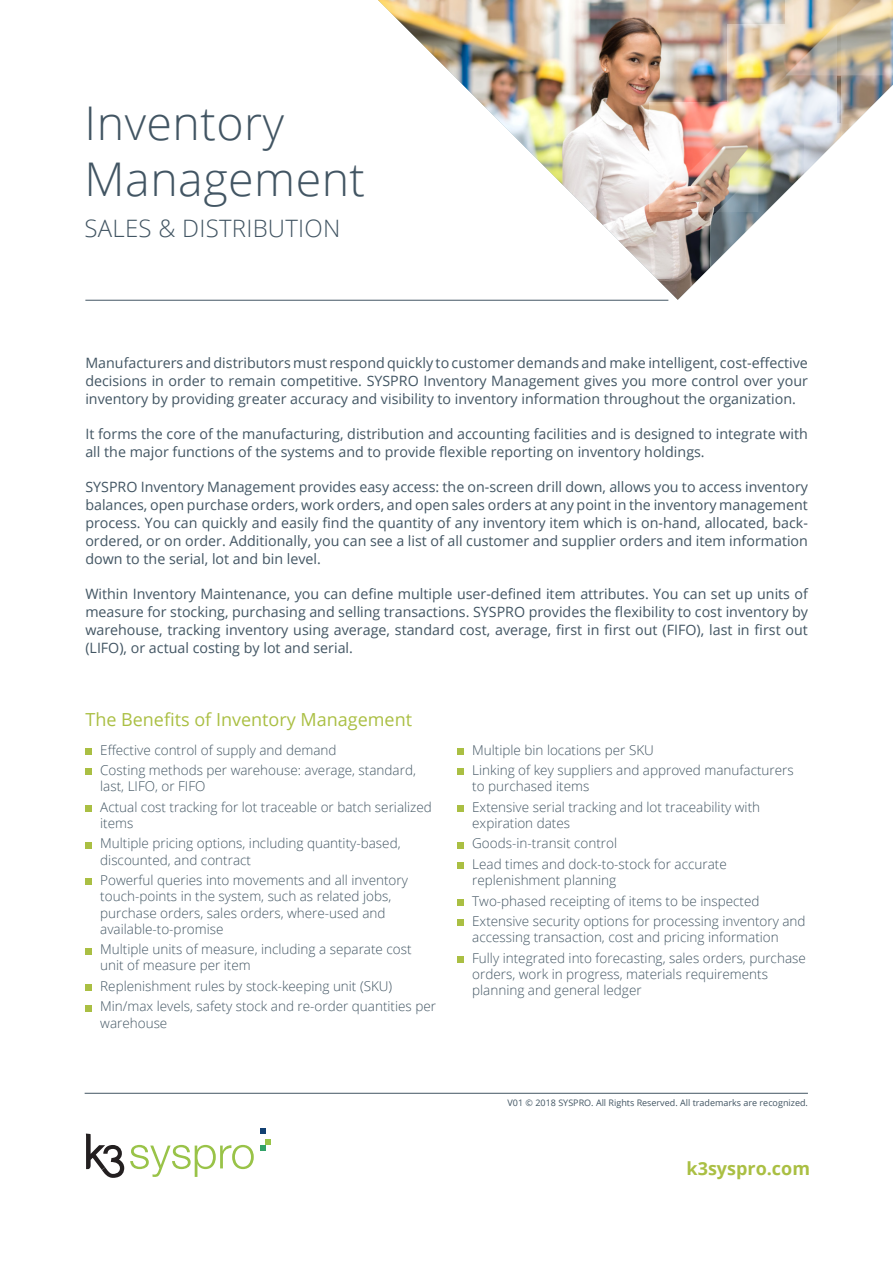
<style>
.page{position:relative;width:893px;height:1263px;background:#fff}
.page>*{position:absolute;margin:0;border:0;box-sizing:border-box;transform-origin:0 0}
.t1{font:300 46.5px/55.8px "Open Sans";letter-spacing:.01em;color:#425563}
.t2{font:300 24px "Open Sans";letter-spacing:.01em;color:#425563}
.t3{font:18px "Open Sans";color:#aabf43}
.t4{font:700 18px "Open Sans";color:#aabf43}
.t5{font:14.25px/18px "Open Sans";color:#425563;text-align:justify}
.t6{font:300 13.5px/16.2px "Open Sans";color:#425563}
.t7{font:9px "Open Sans";color:#425563}
</style>
<div class="page">
<img style="left:378px;top:0;width:271px;height:300px">
<img style="left:649px;top:0;width:244px;height:301px">
<hr style="left:85px;top:300px;width:583px;height:1px;background:#425563">
<hr style="left:85px;top:1093px;width:723px;height:1px;background:#425563">
<svg style="left:86px;top:1133px;width:38px;height:45px"></svg>
<svg style="left:130px;top:1145px;width:124px;height:32px"></svg>
<svg style="left:260px;top:1128px;width:5px;height:5px"></svg>
<svg style="left:260px;top:1139px;width:11px;height:11px"></svg>
<div style="left:85px;top:748px;width:7px;height:7px;background:#aabf43"></div>
<div style="left:85px;top:769px;width:7px;height:6px;background:#aabf43"></div>
<div style="left:85px;top:805px;width:7px;height:7px;background:#aabf43"></div>
<div style="left:85px;top:842px;width:7px;height:6px;background:#aabf43"></div>
<div style="left:85px;top:879px;width:7px;height:6px;background:#aabf43"></div>
<div style="left:85px;top:948px;width:7px;height:6px;background:#aabf43"></div>
<div style="left:85px;top:984px;width:7px;height:7px;background:#aabf43"></div>
<div style="left:85px;top:1005px;width:7px;height:6px;background:#aabf43"></div>
<div style="left:457px;top:748px;width:7px;height:7px;background:#aabf43"></div>
<div style="left:457px;top:769px;width:7px;height:6px;background:#aabf43"></div>
<div style="left:457px;top:805px;width:7px;height:7px;background:#aabf43"></div>
<div style="left:457px;top:842px;width:7px;height:6px;background:#aabf43"></div>
<div style="left:457px;top:862px;width:7px;height:7px;background:#aabf43"></div>
<div style="left:457px;top:899px;width:7px;height:6px;background:#aabf43"></div>
<div style="left:457px;top:920px;width:7px;height:6px;background:#aabf43"></div>
<div style="left:457px;top:956px;width:7px;height:7px;background:#aabf43"></div>
<h1 class="t1" style="left:85px;top:94px;width:282px">Inventory<br>Management</h1>
<h2 class="t2" style="left:85px;top:211px;width:257px">SALES &amp; DISTRIBUTION</h2>
<p class="t5" style="left:85px;top:354px;width:724px">Manufacturers and distributors must respond quickly to customer demands and make intelligent, cost-effective decisions in order to remain competitive. SYSPRO Inventory Management gives you more control over your inventory by providing greater accuracy and visibility to inventory information throughout the organization.</p>
<p class="t5" style="left:85px;top:425px;width:724px">It forms the core of the manufacturing, distribution and accounting facilities and is designed to integrate with all the major functions of the systems and to provide flexible reporting on inventory holdings.</p>
<p class="t5" style="left:85px;top:478px;width:724px">SYSPRO Inventory Management provides easy access: the on-screen drill down, allows you to access inventory balances, open purchase orders, work orders, and open sales orders at any point in the inventory management process. You can quickly and easily find the quantity of any inventory item which is on-hand, allocated, back&shy;ordered, or on order. Additionally, you can see a list of all customer and supplier orders and item information down to the serial, lot and bin level.</p>
<p class="t5" style="left:85px;top:585px;width:724px">Within Inventory Maintenance, you can define multiple user-defined item attributes. You can set up units of measure for stocking, purchasing and selling transactions. SYSPRO provides the flexibility to cost inventory by warehouse, tracking inventory using average, standard cost, average, first in first out (FIFO), last in first out (LIFO), or actual costing by lot and serial.</p>
<p class="t3" style="left:85px;top:707px;width:328px">The Benefits of Inventory Management</p>
<p class="t6" style="left:100px;top:741px;width:238px">Effective control of supply and demand</p>
<p class="t6" style="left:100px;top:762px;width:317px">Costing methods per warehouse: average, standard, last, LIFO, or FIFO</p>
<p class="t6" style="left:100px;top:798px;width:333px">Actual cost tracking for lot traceable or batch serialized items</p>
<p class="t6" style="left:100px;top:835px;width:302px">Multiple pricing options, including quantity-based, discounted, and contract</p>
<p class="t6" style="left:100px;top:872px;width:309px">Powerful queries into movements and all inventory touch-points in the system, such as related jobs, purchase orders, sales orders, where-used and available-to-promise</p>
<p class="t6" style="left:100px;top:941px;width:313px">Multiple units of measure, including a separate cost unit of measure per item</p>
<p class="t6" style="left:100px;top:977px;width:293px">Replenishment rules by stock-keeping unit (SKU)</p>
<p class="t6" style="left:100px;top:998px;width:337px">Min/max levels, safety stock and re-order quantities per warehouse</p>
<p class="t6" style="left:472px;top:741px;width:183px">Multiple bin locations per SKU</p>
<p class="t6" style="left:472px;top:762px;width:323px">Linking of key suppliers and approved manufacturers to purchased items</p>
<p class="t6" style="left:472px;top:798px;width:289px">Extensive serial tracking and lot traceability with expiration dates</p>
<p class="t6" style="left:472px;top:835px;width:146px">Goods-in-transit control</p>
<p class="t6" style="left:472px;top:855px;width:256px">Lead times and dock-to-stock for accurate replenishment planning</p>
<p class="t6" style="left:472px;top:892px;width:289px">Two-phased receipting of items to be inspected</p>
<p class="t6" style="left:472px;top:913px;width:335px">Extensive security options for processing inventory and accessing transaction, cost and pricing information</p>
<p class="t6" style="left:472px;top:949px;width:335px">Fully integrated into forecasting, sales orders, purchase orders, work in progress, materials requirements planning and general ledger</p>
<p class="t7" style="left:508px;top:1097px;width:302px">V01 © 2018 SYSPRO. All Rights Reserved. All trademarks are recognized.</p>
<p class="t4" style="left:687px;top:1156px;width:125px">k3syspro.com</p>
</div>
